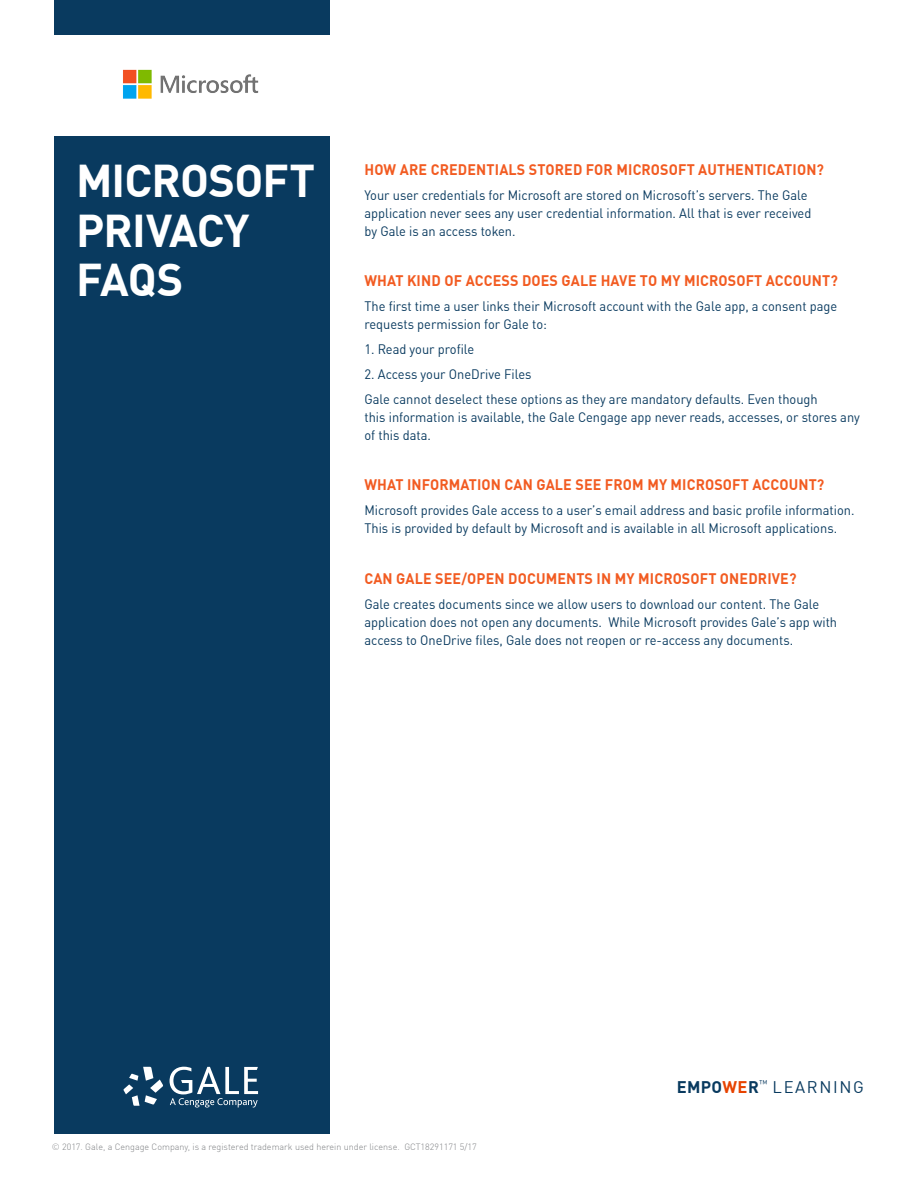
<style>
.page{position:relative;width:918px;height:1188px;background:#fff}
.page>*{position:absolute;margin:0;border:0;box-sizing:border-box;transform-origin:0 0}
.t1{font:700 45px "DIN Offc";letter-spacing:-.02em;color:#fff}
.t2{font:16.5px "DIN Offc";letter-spacing:.1em;color:#093a5f}
.t3{font:700 15px "DIN Offc";letter-spacing:.01em;color:#f25b21;scale:.95 1}
.t4{font:13.5px/18px "DIN Offc";color:#093a5f;scale:.95 1}
.t5{font:300 9px "DIN Offc";color:#808285}
.s1{font-weight:700}
.s2{font-weight:700;color:#e74300}
</style>
<div class="page">
<div style="left:54px;top:0;width:276px;height:35px;background:#093a5f"></div>
<img style="left:123px;top:69px;width:136px;height:30px">
<div style="left:54px;top:136px;width:276px;height:998px;background:#093a5f"></div>
<svg style="left:124px;top:1067px;width:39px;height:39px"></svg>
<svg style="left:170px;top:1067px;width:88px;height:41px"></svg>
<p class="t1" style="left:76px;top:151px;width:241px">MICROSOFT</p>
<p class="t1" style="left:76px;top:201px;width:175px">PRIVACY</p>
<p class="t1" style="left:76px;top:250px;width:109px">FAQS</p>
<p class="t3" style="left:364px;top:160px;width:485px">HOW ARE CREDENTIALS STORED FOR MICROSOFT AUTHENTICATION?</p>
<p class="t4" style="left:364px;top:186px;width:472px">Your user credentials for Microsoft are stored on Microsoft’s servers. The Gale application never sees any user credential information. All that is ever received by Gale is an access token.</p>
<p class="t3" style="left:364px;top:271px;width:500px">WHAT KIND OF ACCESS DOES GALE HAVE TO MY MICROSOFT ACCOUNT?</p>
<p class="t4" style="left:364px;top:297px;width:499px">The first time a user links their Microsoft account with the Gale app, a consent page requests permission for Gale to:</p>
<p class="t4" style="left:364px;top:340px;width:117px">1. Read your profile</p>
<p class="t4" style="left:364px;top:365px;width:177px">2. Access your OneDrive Files</p>
<p class="t4" style="left:364px;top:390px;width:523px">Gale cannot deselect these options as they are mandatory defaults. Even though<br>this information is available, the Gale Cengage app never reads, accesses, or stores any of this data.</p>
<p class="t3" style="left:364px;top:475px;width:486px">WHAT INFORMATION CAN GALE SEE FROM MY MICROSOFT ACCOUNT?</p>
<p class="t4" style="left:364px;top:502px;width:517px">Microsoft provides Gale access to a user’s email address and basic profile information.<br>This is provided by default by Microsoft and is available in all Microsoft applications.</p>
<p class="t3" style="left:364px;top:568px;width:456px">CAN GALE SEE/OPEN DOCUMENTS IN MY MICROSOFT ONEDRIVE?</p>
<p class="t4" style="left:364px;top:595px;width:499px">Gale creates documents since we allow users to download our content. The Gale application does not open any documents. While Microsoft provides Gale’s app with access to OneDrive files, Gale does not reopen or re-access any documents.</p>
<p class="t2" style="left:677px;top:1076px;width:189px"><span class="s1">EMPO</span><span class="s2">WE</span><span class="s1">R</span><sup>™</sup> LEARNING</p>
<p class="t5" style="left:52px;top:1141px;width:426px">© 2017. Gale, a Cengage Company, is a registered trademark used herein under license. GCT18291171 5/17</p>
</div>
